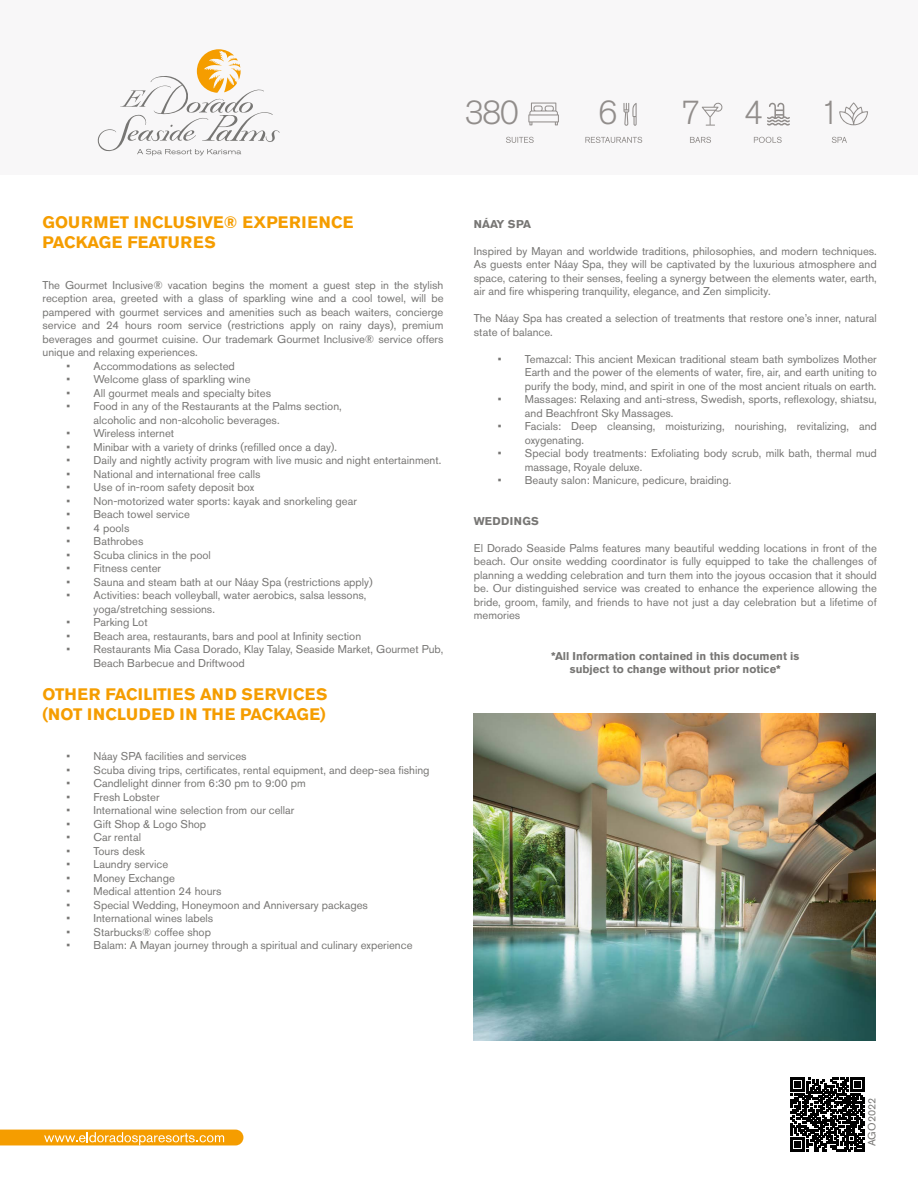
<style>
.page{position:relative;width:918px;height:1188px;background:#fff}
.page>*{position:absolute;margin:0;border:0;box-sizing:border-box;transform-origin:0 0}
.t1{font:300 33px "Akzidenz Grotesk Pro";color:#918d8b}
.t2{font:700 16.5px/19.8px "Akzidenz Grotesk Pro";letter-spacing:.01em;color:#f59d00}
.t3{font:11.25px/13.5px "Akzidenz Grotesk Pro";color:#777674}
.t4{font:700 11.25px/13.5px "Akzidenz Grotesk Pro";color:#777674;text-align:center}
.t5{font:700 11.25px "Akzidenz Grotesk Pro";letter-spacing:.04em;color:#777674}
.t6{font:10.5px "Akzidenz Grotesk Pro";color:#777674}
</style>
<div class="page">
<div style="left:0;top:0;width:918px;height:174px;background:#f8f7f8"></div>
<svg style="left:506px;top:137px;width:28px;height:6px"></svg>
<svg style="left:528px;top:103px;width:31px;height:22px"></svg>
<svg style="left:767px;top:102px;width:23px;height:24px"></svg>
<svg style="left:623px;top:103px;width:14px;height:23px"></svg>
<svg style="left:702px;top:102px;width:21px;height:24px"></svg>
<svg style="left:832px;top:137px;width:15px;height:6px"></svg>
<svg style="left:839px;top:102px;width:29px;height:23px"></svg>
<svg style="left:0;top:1130px;width:243px;height:15px;background:#f6ab25"></svg>
<svg style="left:754px;top:137px;width:28px;height:6px"></svg>
<svg style="left:585px;top:137px;width:57px;height:6px"></svg>
<svg style="left:690px;top:137px;width:21px;height:6px"></svg>
<svg style="left:790px;top:1077px;width:75px;height:74px"></svg>
<svg style="left:98px;top:49px;width:182px;height:107px"></svg>
<img style="left:474px;top:714px;width:401px;height:326px">
<h1 class="t1" style="left:465px;top:91px;width:56px">380</h1>
<h1 class="t1" style="left:598px;top:91px;width:21px">6</h1>
<h1 class="t1" style="left:681px;top:91px;width:21px">7</h1>
<h1 class="t1" style="left:744px;top:91px;width:21px">4</h1>
<h1 class="t1" style="left:820px;top:91px;width:21px">1</h1>
<h2 class="t2" style="left:43px;top:212px;width:312px">GOURMET INCLUSIVE® EXPERIENCE<br>PACKAGE FEATURES</h2>
<p class="t3" style="left:43px;top:278px;width:403px;text-align:justify">The Gourmet Inclusive® vacation begins the moment a guest step in the stylish reception area, greeted with a glass of sparkling wine and a cool towel, will be pampered with gourmet services and amenities such as beach waiters, concierge service and 24 hours room service (restrictions apply on rainy days), premium beverages and gourmet cuisine. Our trademark Gourmet Inclusive® service offers unique and relaxing experiences.</p>
<p class="t3" style="left:67px;top:359px;width:170px">• Accommodations as selected</p>
<p class="t3" style="left:67px;top:372px;width:186px">• Welcome glass of sparkling wine</p>
<p class="t3" style="left:67px;top:386px;width:206px">• All gourmet meals and specialty bites</p>
<p class="t3" style="left:94px;top:399px;width:250px;text-indent:-27px">• Food in any of the Restaurants at the Palms section, alcoholic and non-alcoholic beverages.</p>
<p class="t3" style="left:67px;top:426px;width:109px">• Wireless internet</p>
<p class="t3" style="left:67px;top:440px;width:272px">• Minibar with a variety of drinks (refilled once a day).</p>
<p class="t3" style="left:67px;top:453px;width:376px">• Daily and nightly activity program with live music and night entertainment.</p>
<p class="t3" style="left:67px;top:467px;width:195px">• National and international free calls</p>
<p class="t3" style="left:67px;top:480px;width:189px">• Use of in-room safety deposit box</p>
<p class="t3" style="left:67px;top:494px;width:292px">• Non-motorized water sports: kayak and snorkeling gear</p>
<p class="t3" style="left:67px;top:507px;width:125px">• Beach towel service</p>
<p class="t3" style="left:67px;top:521px;width:64px">• 4 pools</p>
<p class="t3" style="left:67px;top:534px;width:78px">• Bathrobes</p>
<p class="t3" style="left:67px;top:548px;width:146px">• Scuba clinics in the pool</p>
<p class="t3" style="left:67px;top:561px;width:96px">• Fitness center</p>
<p class="t3" style="left:67px;top:575px;width:308px">• Sauna and steam bath at our Náay Spa (restrictions apply)</p>
<p class="t3" style="left:94px;top:588px;width:275px;text-indent:-27px">• Activities: beach volleyball, water aerobics, salsa lessons, yoga/stretching sessions.</p>
<p class="t3" style="left:67px;top:615px;width:83px">• Parking Lot</p>
<p class="t3" style="left:67px;top:629px;width:296px">• Beach area, restaurants, bars and pool at Infinity section</p>
<p class="t3" style="left:94px;top:642px;width:352px;text-indent:-27px">• Restaurants Mia Casa Dorado, Klay Talay, Seaside Market, Gourmet Pub,<br>Beach Barbecue and Driftwood</p>
<h2 class="t2" style="left:43px;top:684px;width:286px">OTHER FACILITIES AND SERVICES (NOT INCLUDED IN THE PACKAGE)</h2>
<p class="t3" style="left:67px;top:749px;width:182px">• Náay SPA facilities and services</p>
<p class="t3" style="left:67px;top:763px;width:365px">• Scuba diving trips, certificates, rental equipment, and deep-sea fishing</p>
<p class="t3" style="left:67px;top:776px;width:241px">• Candlelight dinner from 6:30 pm to 9:00 pm</p>
<p class="t3" style="left:67px;top:790px;width:95px">• Fresh Lobster</p>
<p class="t3" style="left:67px;top:803px;width:229px">• International wine selection from our cellar</p>
<p class="t3" style="left:67px;top:817px;width:141px">• Gift Shop &amp; Logo Shop</p>
<p class="t3" style="left:67px;top:830px;width:76px">• Car rental</p>
<p class="t3" style="left:67px;top:844px;width:80px">• Tours desk</p>
<p class="t3" style="left:67px;top:857px;width:103px">• Laundry service</p>
<p class="t3" style="left:67px;top:871px;width:110px">• Money Exchange</p>
<p class="t3" style="left:67px;top:884px;width:156px">• Medical attention 24 hours</p>
<p class="t3" style="left:67px;top:898px;width:303px">• Special Wedding, Honeymoon and Anniversary packages</p>
<p class="t3" style="left:67px;top:911px;width:148px">• International wines labels</p>
<p class="t3" style="left:67px;top:925px;width:146px">• Starbucks® coffee shop</p>
<p class="t3" style="left:67px;top:938px;width:348px">• Balam: A Mayan journey through a spiritual and culinary experience</p>
<p class="t4" style="left:474px;top:217px;width:59px">NÁAY SPA</p>
<p class="t3" style="left:474px;top:244px;width:405px;text-align:justify">Inspired by Mayan and worldwide traditions, philosophies, and modern techniques.<br>As guests enter Náay Spa, they will be captivated by the luxurious atmosphere and space, catering to their senses, feeling a synergy between the elements water, earth, air and fire whispering tranquility, elegance, and Zen simplicity.</p>
<p class="t3" style="left:474px;top:311px;width:404px">The Náay Spa has created a selection of treatments that restore one’s inner, natural state of balance.</p>
<p class="t3" style="left:525px;top:352px;width:354px;text-align:justify;text-indent:-27px">• Temazcal: This ancient Mexican traditional steam bath symbolizes Mother Earth and the power of the elements of water, fire, air, and earth uniting to purify the body, mind, and spirit in one of the most ancient rituals on earth.</p>
<p class="t3" style="left:525px;top:392px;width:353px;text-indent:-27px">• Massages: Relaxing and anti-stress, Swedish, sports, reflexology, shiatsu, and Beachfront Sky Massages.</p>
<p class="t3" style="left:525px;top:419px;width:353px;text-indent:-27px">• Facials: Deep cleansing, moisturizing, nourishing, revitalizing, and oxygenating.</p>
<p class="t3" style="left:525px;top:446px;width:353px;text-indent:-27px">• Special body treatments: Exfoliating body scrub, milk bath, thermal mud massage, Royale deluxe.</p>
<p class="t3" style="left:498px;top:473px;width:235px">• Beauty salon: Manicure, pedicure, braiding.</p>
<p class="t5" style="left:474px;top:513px;width:67px">WEDDINGS</p>
<p class="t3" style="left:474px;top:541px;width:405px;text-align:justify">El Dorado Seaside Palms features many beautiful wedding locations in front of the beach. Our onsite wedding coordinator is fully equipped to take the challenges of planning a wedding celebration and turn them into the joyous occasion that it should be. Our distinguished service was created to enhance the experience allowing the bride, groom, family, and friends to have not just a day celebration but a lifetime of memories</p>
<p class="t4" style="left:551px;top:649px;width:250px">*All Information contained in this document is subject to change without prior notice*</p>
<p class="t6" style="left:865px;top:1146px;width:50px;rotate:-90deg">AGO2022</p>
</div>
